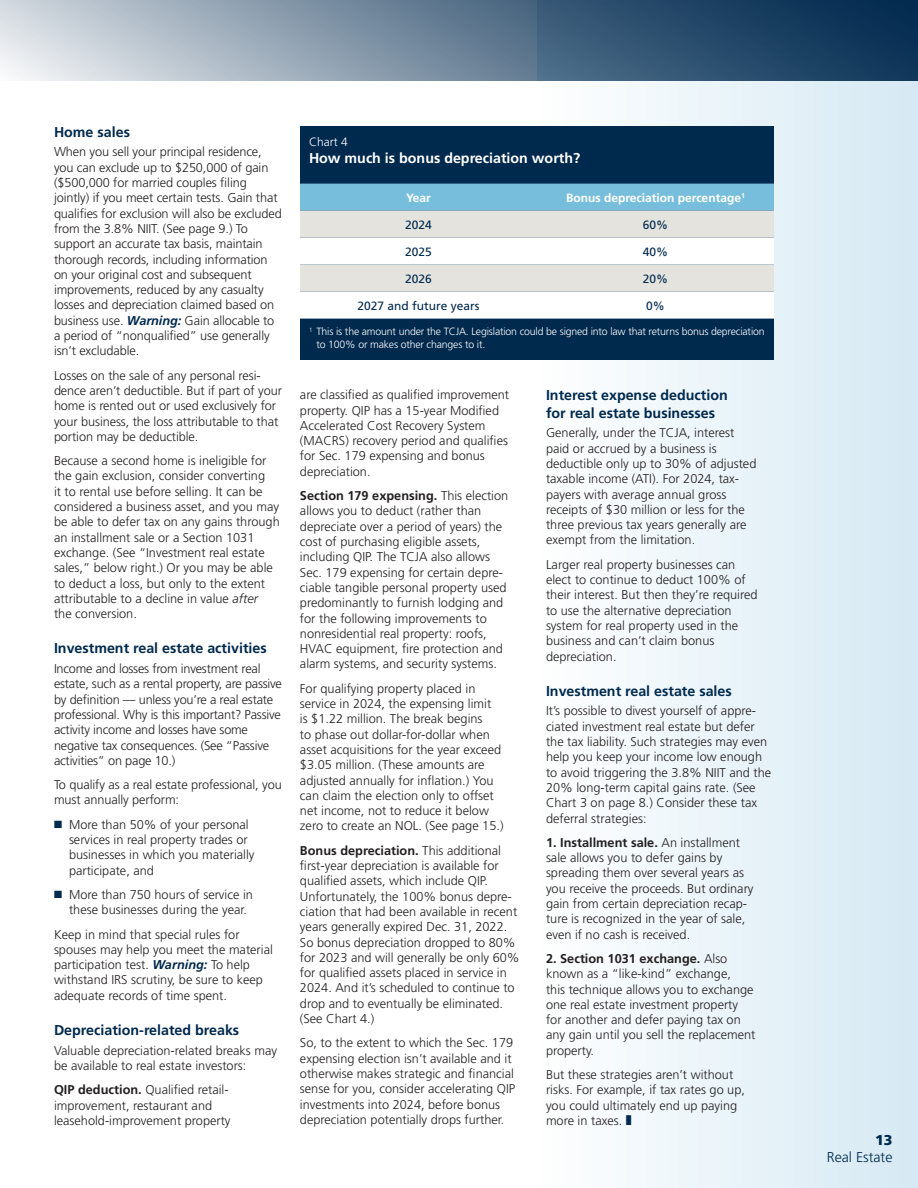
<style>
.page{position:relative;width:918px;height:1188px;background:#fff}
.page>*{position:absolute;margin:0;border:0;box-sizing:border-box;transform-origin:0 0}
.t1{font:700 14.25px/17.1px "Frutiger LT Std";color:#00294e}
.t2{font:700 14.25px "Frutiger LT Std";color:#fff}
.t3{font:300 14.25px "Frutiger LT Std";color:#00294e}
.t4{font:900 14.25px "Frutiger LT Std";color:#00294e}
.t5{font:300 12.75px/15.3px "Frutiger LT Std";color:#231f20}
.t6{font:12px "Frutiger LT Std";color:#00294e}
.t7{font:700 12px "Frutiger LT Std";color:#fff}
.t8{font:300 12px "Frutiger LT Std";color:#fff}
.t9{font:300 10.5px/12.6px "Frutiger LT Std";letter-spacing:-.015em;color:#fff}
.s1{font-weight:700;font-style:italic;color:#00294e}
.s2{font-style:italic}
.s3{color:#00294e}
.s4{font-weight:700}
</style>
<div class="page">
<div style="left:537px;top:0;width:381px;height:1188px;background:linear-gradient(to right,#feffff,#d5e9f3)"></div>
<svg style="left:0;top:0;width:918px;height:81px;background:#6b8399"></svg>
<div style="left:300px;top:175px;width:474px;height:185px;background:#00294e"></div>
<svg style="left:300px;top:184px;width:474px;height:135px;background:#d7e5e9"></svg>
<div style="left:300px;top:126px;width:474px;height:49px;background:#00294e"></div>
<p class="t1" style="left:54px;top:123px;width:78px">Home sales</p>
<p class="t5" style="left:54px;top:145px;width:229px">When you sell your principal residence, you can exclude up to $250,000 of gain ($500,000 for married couples filing jointly) if you meet certain tests. Gain that qualifies for exclusion will also be excluded from the 3.8% NIIT. (See page 9.) To support an accurate tax basis, maintain thorough records, including information on your original cost and subsequent improvements, reduced by any casualty losses and depreciation claimed based on business use. <span class="s1">Warning:</span> Gain allocable to a period of “nonqualified” use generally isn’t excludable.</p>
<p class="t5" style="left:54px;top:368px;width:229px">Losses on the sale of any personal resi&shy;dence aren’t deductible. But if part of your home is rented out or used exclusively for your business, the loss attributable to that portion may be deductible.</p>
<p class="t5" style="left:54px;top:453px;width:227px">Because a second home is ineligible for the gain exclusion, consider converting<br>it to rental use before selling. It can be considered a business asset, and you may be able to defer tax on any gains through an installment sale or a Section 1031 exchange. (See “Investment real estate sales,” below right.) Or you may be able to deduct a loss, but only to the extent attributable to a decline in value <span class="s2">after<br></span>the conversion.</p>
<p class="t1" style="left:54px;top:640px;width:214px">Investment real estate activities</p>
<p class="t5" style="left:54px;top:661px;width:230px">Income and losses from investment real estate, such as a rental property, are passive by definition — unless you’re a real estate professional. Why is this important? Passive activity income and losses have some negative tax consequences. (See “Passive activities” on page 10.)</p>
<p class="t5" style="left:54px;top:777px;width:229px">To qualify as a real estate professional, you must annually perform:</p>
<p class="t5" style="left:69px;top:817px;width:187px;text-indent:-15px"><span class="s3">■</span> More than 50% of your personal services in real property trades or businesses in which you materially participate, and</p>
<p class="t5" style="left:69px;top:887px;width:185px;text-indent:-15px"><span class="s3">■</span> More than 750 hours of service in these businesses during the year.</p>
<p class="t5" style="left:54px;top:927px;width:220px">Keep in mind that special rules for spouses may help you meet the material participation test. <span class="s1">Warning:</span> To help withstand IRS scrutiny, be sure to keep adequate records of time spent.</p>
<p class="t1" style="left:54px;top:1021px;width:187px">Depreciation-related breaks</p>
<p class="t5" style="left:54px;top:1043px;width:225px">Valuable depreciation-related breaks may be available to real estate investors:</p>
<p class="t5" style="left:54px;top:1082px;width:178px"><span class="s4">QIP deduction.</span> Qualified retail&shy;improvement, restaurant and leasehold-improvement property</p>
<p class="t8" style="left:309px;top:135px;width:40px">Chart 4</p>
<p class="t2" style="left:309px;top:150px;width:273px">How much is bonus depreciation worth?</p>
<p class="t7" style="left:406px;top:190px;width:26px">Year</p>
<p class="t7" style="left:566px;top:190px;width:180px">Bonus depreciation percentage<sup>1</sup></p>
<p class="t6" style="left:405px;top:217px;width:28px">2024</p>
<p class="t6" style="left:643px;top:217px;width:27px">60%</p>
<p class="t6" style="left:405px;top:244px;width:28px">2025</p>
<p class="t6" style="left:643px;top:244px;width:27px">40%</p>
<p class="t6" style="left:405px;top:271px;width:28px">2026</p>
<p class="t6" style="left:643px;top:271px;width:27px">20%</p>
<p class="t6" style="left:357px;top:298px;width:124px">2027 and future years</p>
<p class="t6" style="left:646px;top:298px;width:20px">0%</p>
<p class="t9" style="left:317px;top:326px;width:450px;text-indent:-8px"><sup>1</sup> This is the amount under the TCJA. Legislation could be signed into law that returns bonus depreciation to 100% or makes other changes to it.</p>
<p class="t5" style="left:300px;top:387px;width:211px">are classified as qualified improvement property. QIP has a 15-year Modified Accelerated Cost Recovery System (MACRS) recovery period and qualifies for Sec. 179 expensing and bonus depreciation.</p>
<p class="t5" style="left:300px;top:488px;width:210px"><span class="s4">Section 179 expensing.</span> This election allows you to deduct (rather than depreciate over a period of years) the cost of purchasing eligible assets, including QIP. The TCJA also allows Sec. 179 expensing for certain depre&shy;ciable tangible personal property used predominantly to furnish lodging and for the following improvements to nonresidential real property: roofs, HVAC equipment, fire protection and alarm systems, and security systems.</p>
<p class="t5" style="left:300px;top:681px;width:205px">For qualifying property placed in service in 2024, the expensing limit<br>is $1.22 million. The break begins<br>to phase out dollar-for-dollar when asset acquisitions for the year exceed $3.05 million. (These amounts are adjusted annually for inflation.) You can claim the election only to offset net income, not to reduce it below zero to create an NOL. (See page 15.)</p>
<p class="t5" style="left:300px;top:843px;width:221px"><span class="s4">Bonus depreciation.</span> This additional first-year depreciation is available for qualified assets, which include QIP.<br>Unfortunately, the 100% bonus depre&shy;ciation that had been available in recent years generally expired Dec. 31, 2022.<br>So bonus depreciation dropped to 80% for 2023 and will generally be only 60% for qualified assets placed in service in 2024. And it’s scheduled to continue to drop and to eventually be eliminated. (See Chart 4.)</p>
<p class="t5" style="left:300px;top:1035px;width:217px">So, to the extent to which the Sec. 179 expensing election isn’t available and it otherwise makes strategic and financial sense for you, consider accelerating QIP investments into 2024, before bonus depreciation potentially drops further.</p>
<p class="t1" style="left:546px;top:387px;width:183px">Interest expense deduction for real estate businesses</p>
<p class="t5" style="left:546px;top:425px;width:212px">Generally, under the TCJA, interest paid or accrued by a business is deductible only up to 30% of adjusted taxable income (ATI). For 2024, tax&shy;payers with average annual gross receipts of $30 million or less for the three previous tax years generally are exempt from the limitation.</p>
<p class="t5" style="left:546px;top:557px;width:213px">Larger real property businesses can elect to continue to deduct 100% of their interest. But then they’re required to use the alternative depreciation system for real property used in the business and can’t claim bonus depreciation.</p>
<p class="t1" style="left:546px;top:682px;width:187px">Investment real estate sales</p>
<p class="t5" style="left:546px;top:704px;width:227px">It’s possible to divest yourself of appre&shy;ciated investment real estate but defer the tax liability. Such strategies may even help you keep your income low enough to avoid triggering the 3.8% NIIT and the 20% long-term capital gains rate. (See Chart 3 on page 8.) Consider these tax deferral strategies:</p>
<p class="t5" style="left:546px;top:835px;width:209px"><span class="s4">1. Installment sale.</span> An installment sale allows you to defer gains by spreading them over several years as you receive the proceeds. But ordinary gain from certain depreciation recap&shy;ture is recognized in the year of sale, even if no cash is received.</p>
<p class="t5" style="left:546px;top:951px;width:211px"><span class="s4">2. Section 1031 exchange.</span> Also known as a “like-kind” exchange,<br>this technique allows you to exchange one real estate investment property for another and defer paying tax on any gain until you sell the replacement property.</p>
<p class="t5" style="left:546px;top:1067px;width:201px">But these strategies aren’t without risks. For example, if tax rates go up, you could ultimately end up paying more in taxes. <span class="s3">❚</span></p>
<p class="t4" style="left:875px;top:1132px;width:19px">13</p>
<p class="t3" style="left:827px;top:1150px;width:67px">Real Estate</p>
</div>
